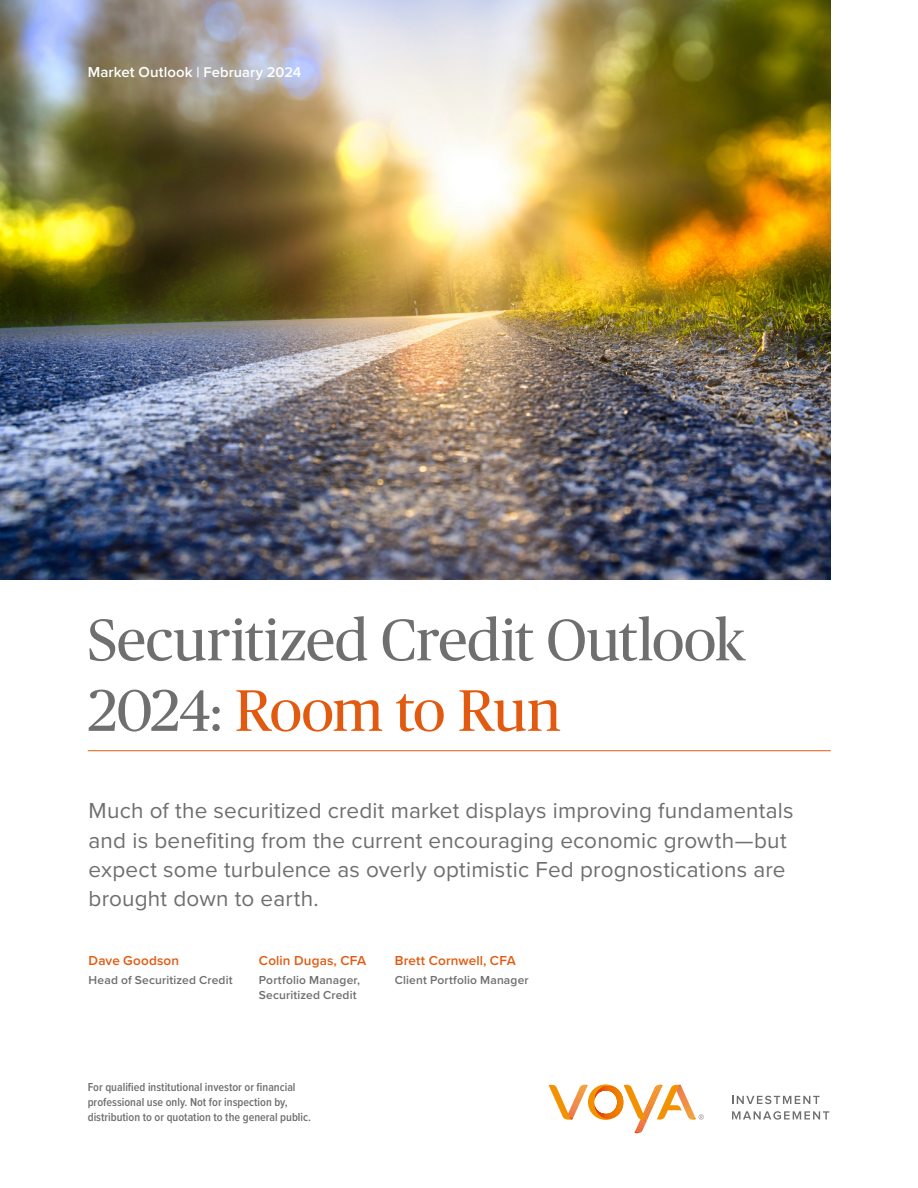
<style>
.page{position:relative;width:918px;height:1188px;background:#fff}
.page>*{position:absolute;margin:0;border:0;box-sizing:border-box;transform-origin:0 0}
.t1{font:58.5px/70.5px "Publico Headline";letter-spacing:-.01em;color:#706f6f}
.t2{font:22.5px/29.2px "Proxima Nova";letter-spacing:.01em;color:#706f6f}
.t3{font:600 15px "Proxima Nova";letter-spacing:.005em;color:#fff}
.t4{font:600 13.5px "Proxima Nova";letter-spacing:.01em;color:#e25a10}
.t5{font:600 12px/14.7px "Proxima Nova Cond";color:#706f6f}
.t6{font:600 12px/14.7px "Proxima Nova";letter-spacing:.015em;color:#706f6f}
.s1{font-size:14.7px}
.s2{color:#e25a10}
</style>
<div class="page">
<svg style="left:732px;top:1096px;width:88px;height:8px"></svg>
<svg style="left:732px;top:1111px;width:97px;height:9px"></svg>
<svg style="left:549px;top:1084px;width:155px;height:50px"></svg>
<hr style="left:88px;top:750px;width:743px;height:1px;background:#e25a10">
<img style="left:0;top:0;width:830px;height:579px">
<p class="t3" style="left:88px;top:61px;width:215px">Market Outlook <span class="s1">| February 2024</span></p>
<h1 class="t1" style="left:88px;top:602px;width:659px">Securitized Credit Outlook<br>2024: <span class="s2">Room to Run</span></h1>
<p class="t2" style="left:89px;top:795px;width:706px">Much of the securitized credit market displays improving fundamentals and is benefiting from the current encouraging economic growth—but expect some turbulence as overly optimistic Fed prognostications are brought down to earth.</p>
<p class="t4" style="left:89px;top:950px;width:92px">Dave Goodson</p>
<p class="t6" style="left:89px;top:972px;width:145px">Head of Securitized Credit</p>
<p class="t4" style="left:259px;top:950px;width:109px">Colin Dugas, CFA</p>
<p class="t6" style="left:259px;top:972px;width:103px">Portfolio Manager,<br>Securitized Credit</p>
<p class="t4" style="left:395px;top:950px;width:122px">Brett Cornwell, CFA</p>
<p class="t6" style="left:395px;top:972px;width:135px">Client Portfolio Manager</p>
<p class="t5" style="left:88px;top:1080px;width:225px">For qualified institutional investor or financial professional use only. Not for inspection by, distribution to or quotation to the general public.</p>
</div>
